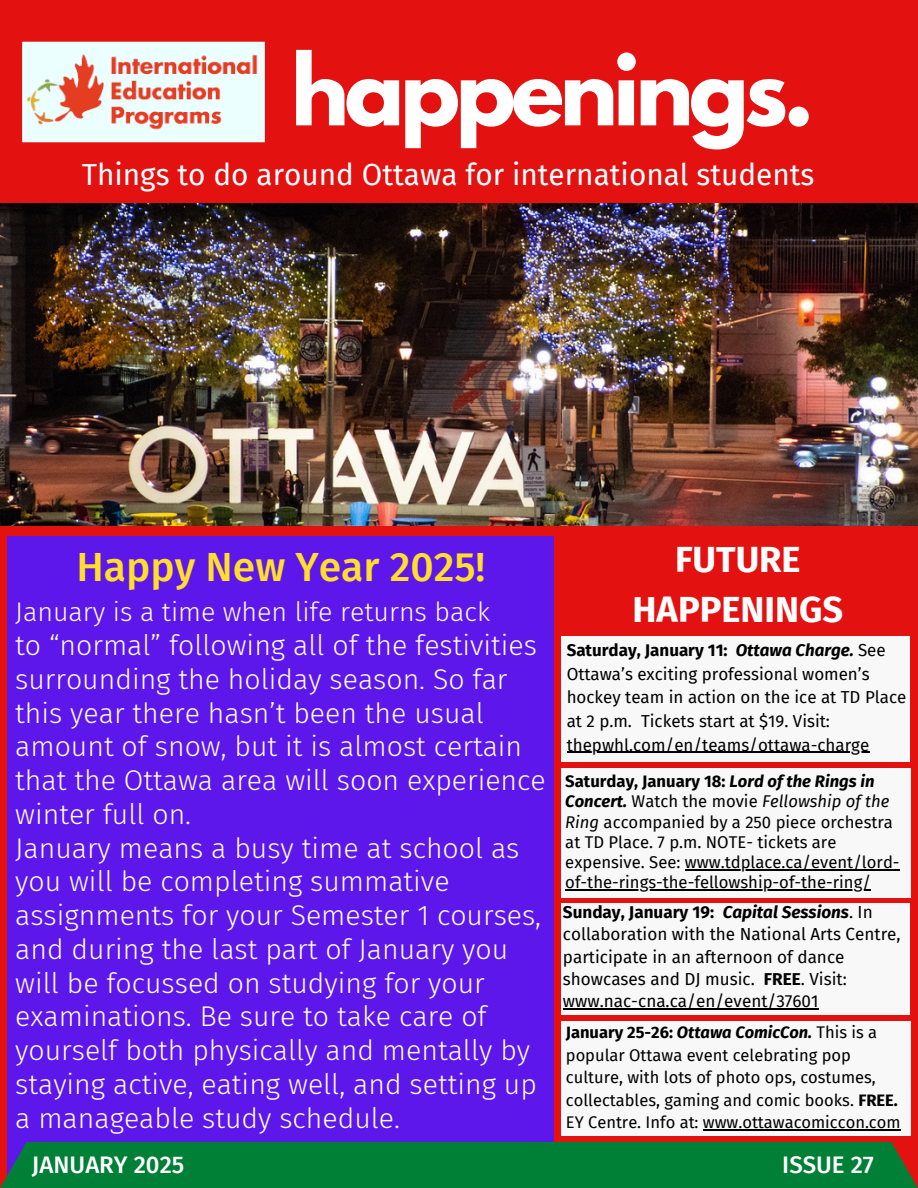
<style>
.page{position:relative;width:918px;height:1188px;background:#e41111}
.page>*{position:absolute;margin:0;border:0;box-sizing:border-box;transform-origin:0 0}
.t1{font:700 87.75px "League Spartan";letter-spacing:-.05em;color:#fff}
.t2{font:500 40.8px "Fira Sans";color:#ffdf2b}
.t3{font:700 36.15px/49.8px "Fira Sans";color:#fff;text-align:center}
.t4{font:29.7px "Fira Sans";color:#fff}
.t5{font:300 28.5px/33.8px "Fira Sans";color:#fff}
.t6{font:300 26.85px "Fira Sans";color:#fff}
.t7{font:500 24px "Fira Sans";color:#fff}
.t8{font:17.1px/22.2px "Fira Sans";color:#000}
.t9{font:16.95px/23.7px "Fira Sans";color:#000}
.t10{font:16.65px/20.2px "Fira Sans";color:#000}
.t11{font:16.5px/22.5px "Fira Sans";color:#000}
.s1{font-weight:700}
.s2{font-weight:700;font-style:italic}
.s3{font-style:italic}
</style>
<div class="page">
<img style="left:0;top:204px;width:918px;height:321px">
<div style="left:7px;top:536px;width:547px;height:652px;background:#5e17eb"></div>
<div style="left:561px;top:768px;width:350px;height:129px;background:#f8f8f8"></div>
<div style="left:561px;top:636px;width:349px;height:126px;background:#f8f8f8"></div>
<div style="left:0;top:1142px;width:918px;height:46px;background:#008037"></div>
<div style="left:561px;top:1021px;width:350px;height:114px;background:#f8f8f8"></div>
<div style="left:561px;top:903px;width:349px;height:111px;background:#f8f8f8"></div>
<img style="left:22px;top:41px;width:243px;height:102px">
<hr style="left:685px;top:869px;width:215px;height:1px;background:#000">
<hr style="left:565px;top:889px;width:306px;height:2px;background:#000">
<hr style="left:563px;top:1008px;width:41px;height:1px;background:#000">
<hr style="left:604px;top:1008px;width:215px;height:1px;background:#000">
<hr style="left:703px;top:1129px;width:39px;height:1px;background:#000">
<hr style="left:742px;top:1129px;width:159px;height:1px;background:#000">
<hr style="left:567px;top:752px;width:302px;height:1px;background:#000">
<p class="t1" style="left:291px;top:46px;width:525px">happenings.</p>
<p class="t4" style="left:82px;top:157px;width:734px">Things to do around Ottawa for international students</p>
<p class="t2" style="left:77px;top:543px;width:410px">Happy New Year 2025!</p>
<p class="t6" style="left:15px;top:596px;width:476px">January is a time when life returns back</p>
<p class="t5" style="left:15px;top:629px;width:532px">to “normal” following all of the festivities surrounding the holiday season. So far this year there hasn’t been the usual amount of snow, but it is almost certain that the Ottawa area will soon experience winter full on.<br>January means a busy time at school as you will be completing summative assignments for your Semester 1 courses, and during the last part of January you will be focussed on studying for your examinations. Be sure to take care of yourself both physically and mentally by staying active, eating well, and setting up a manageable study schedule.</p>
<p class="t7" style="left:32px;top:1151px;width:154px">JANUARY 2025</p>
<p class="t3" style="left:633px;top:535px;width:212px">FUTURE<br>HAPPENINGS</p>
<h1 class="t9" style="left:567px;top:639px;width:341px"><span class="s1">Saturday, January 11:</span> <span class="s2">Ottawa Charge.</span> See Ottawa’s exciting professional women’s hockey team in action on the ice at TD Place at 2 p.m. Tickets start at $19. Visit:</h1>
<p class="t9" style="left:567px;top:733px;width:304px">thepwhl.com/en/teams/ottawa-charge</p>
<p class="t10" style="left:565px;top:771px;width:336px"><span class="s1">Saturday, January 18:</span> <span class="s2">Lord of the Rings in Concert.</span> Watch the movie <span class="s3">Fellowship of the Ring</span> accompanied by a 250 piece orchestra at TD Place. 7 p.m. NOTE- tickets are expensive. See: www.tdplace.ca/event/lord-</p>
<h2 class="t10" style="left:565px;top:873px;width:307px">of-the-rings-the-fellowship-of-the-ring/</h2>
<h4 class="t8" style="left:563px;top:902px;width:339px"><span class="s1">Sunday, January 19:</span> <span class="s2">Capital Sessions</span>. In collaboration with the National Arts Centre, participate in an afternoon of dance showcases and DJ music. <span class="s1">FREE</span>. Visit: www.nac-cna.ca/en/event/37601</h4>
<h4 class="t11" style="left:566px;top:1021px;width:336px"><span class="s1">January 25-26:</span> <span class="s2">Ottawa ComicCon.</span> This is a popular Ottawa event celebrating pop culture, with lots of photo ops, costumes, collectables, gaming and comic books. <span class="s1">FREE.<br></span>EY Centre. Info at: www.ottawacomiccon.com</h4>
<p class="t7" style="left:782px;top:1151px;width:93px">ISSUE 27</p>
</div>
